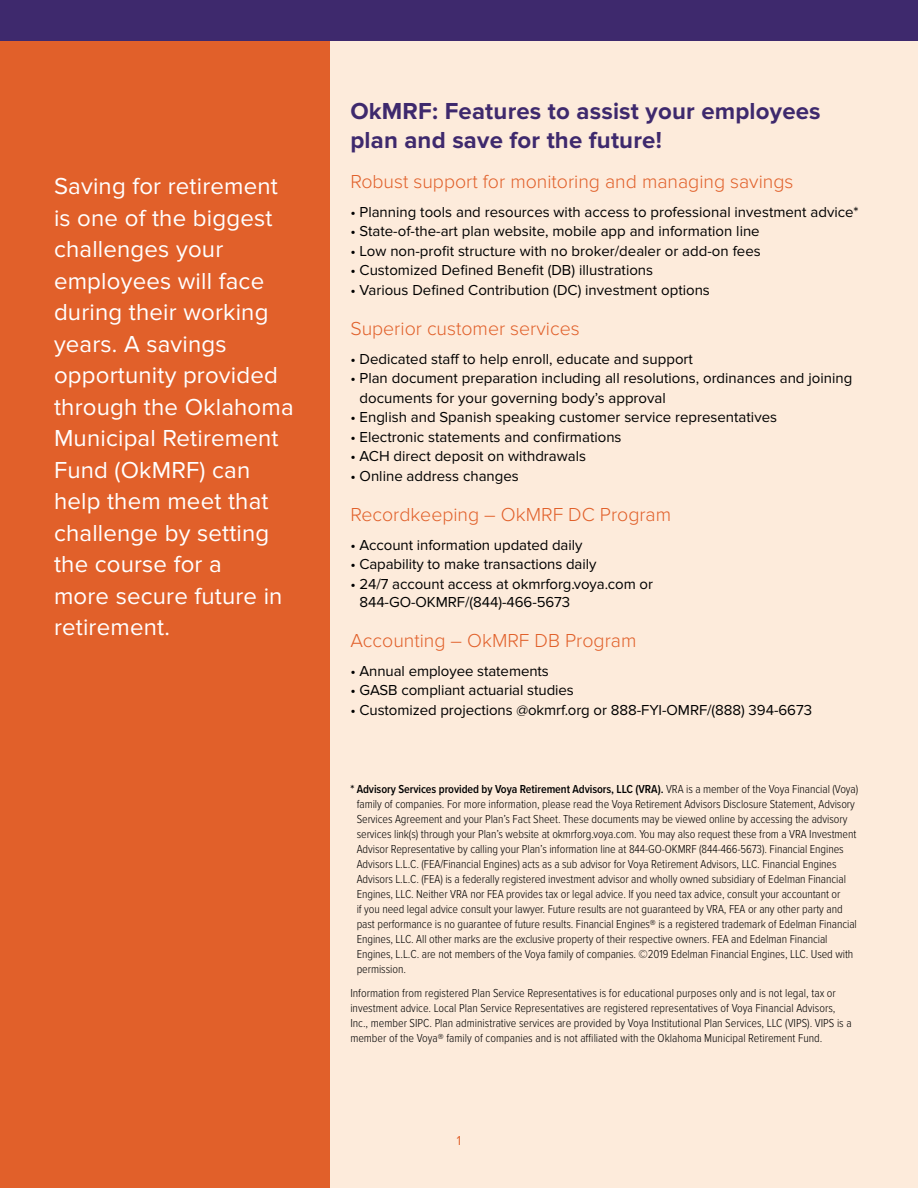
<style>
.page{position:relative;width:918px;height:1188px;background:#fff}
.page>*{position:absolute;margin:0;border:0;box-sizing:border-box;transform-origin:0 0}
.t1{font:24px/31.5px "Proxima Nova";letter-spacing:.01em;color:#fff}
.t2{font:700 24px/28.5px "Proxima Nova";letter-spacing:.01em;color:#3e296d}
.t3{font:300 19.5px "Proxima Nova";color:#e1602a}
.t4{font:15px/19.5px "Proxima Nova";color:#000}
.t5{font:13.5px "Proxima Nova Cond";color:#e1602a}
.t6{font:300 12px/15px "Proxima Nova Cond";letter-spacing:-.005em;color:#000}
.s1{font-weight:600}
</style>
<div class="page">
<div style="left:0;top:40px;width:330px;height:1148px;background:#e1602a"></div>
<div style="left:330px;top:39px;width:587px;height:1149px;background:#fdebdb"></div>
<div style="left:0;top:0;width:918px;height:41px;background:#3e296d"></div>
<p class="t1" style="left:54px;top:171px;width:241px">Saving for retirement is one of the biggest challenges your employees will face during their working years. A savings opportunity provided through the Oklahoma<br>Municipal Retirement<br>Fund (OkMRF) can help them meet that challenge by setting the course for a<br>more secure future in retirement.</p>
<h1 class="t2" style="left:350px;top:98px;width:472px">OkMRF: Features to assist your employees plan and save for the future!</h1>
<h2 class="t3" style="left:350px;top:173px;width:445px">Robust support for monitoring and managing savings</h2>
<p class="t4" style="left:350px;top:202px;width:510px">• Planning tools and resources with access to professional investment advice*</p>
<p class="t4" style="left:350px;top:222px;width:411px">• State-of-the-art plan website, mobile app and information line</p>
<p class="t4" style="left:350px;top:241px;width:412px">• Low non-profit structure with no broker/dealer or add-on fees</p>
<p class="t4" style="left:350px;top:261px;width:304px">• Customized Defined Benefit (DB) illustrations</p>
<p class="t4" style="left:350px;top:280px;width:361px">• Various Defined Contribution (DC) investment options</p>
<h2 class="t3" style="left:350px;top:320px;width:231px">Superior customer services</h2>
<p class="t4" style="left:350px;top:349px;width:344px">• Dedicated staff to help enroll, educate and support</p>
<p class="t4" style="left:360px;top:369px;width:494px;text-indent:-9px">• Plan document preparation including all resolutions, ordinances and joining documents for your governing body’s approval</p>
<p class="t4" style="left:350px;top:408px;width:428px">• English and Spanish speaking customer service representatives</p>
<p class="t4" style="left:350px;top:427px;width:273px">• Electronic statements and confirmations</p>
<p class="t4" style="left:350px;top:447px;width:237px">• ACH direct deposit on withdrawals</p>
<p class="t4" style="left:350px;top:466px;width:170px">• Online address changes</p>
<h2 class="t3" style="left:350px;top:506px;width:322px">Recordkeeping – OkMRF DC Program</h2>
<p class="t4" style="left:350px;top:535px;width:234px">• Account information updated daily</p>
<p class="t4" style="left:350px;top:555px;width:248px">• Capability to make transactions daily</p>
<p class="t4" style="left:359px;top:575px;width:295px;line-height:18px;text-indent:-9px">• 24/7 account access at okmrforg.voya.com or<br>844-GO-OKMRF/(844)-466-5673</p>
<h2 class="t3" style="left:350px;top:632px;width:288px">Accounting – OkMRF DB Program</h2>
<p class="t4" style="left:350px;top:661px;width:200px">• Annual employee statements</p>
<p class="t4" style="left:350px;top:681px;width:225px">• GASB compliant actuarial studies</p>
<p class="t4" style="left:350px;top:700px;width:463px">• Customized projections @okmrf.org or 888-FYI-OMRF/(888) 394-6673</p>
<p class="t6" style="left:357px;top:782px;width:503px;text-indent:-6px"><span class="s1">* Advisory Services provided by Voya Retirement Advisors, LLC (VRA).</span> VRA is a member of the Voya Financial (Voya) family of companies. For more information, please read the Voya Retirement Advisors Disclosure Statement, Advisory Services Agreement and your Plan’s Fact Sheet. These documents may be viewed online by accessing the advisory services link(s) through your Plan’s website at okmrforg.voya.com. You may also request these from a VRA Investment Advisor Representative by calling your Plan’s information line at 844-GO-OKMRF (844-466-5673). Financial Engines Advisors L.L.C. (FEA/Financial Engines) acts as a sub advisor for Voya Retirement Advisors, LLC. Financial Engines Advisors L.L.C. (FEA) is a federally registered investment advisor and wholly owned subsidiary of Edelman Financial Engines, LLC. Neither VRA nor FEA provides tax or legal advice. If you need tax advice, consult your accountant or<br>if you need legal advice consult your lawyer. Future results are not guaranteed by VRA, FEA or any other party and past performance is no guarantee of future results. Financial Engines® is a registered trademark of Edelman Financial Engines, LLC. All other marks are the exclusive property of their respective owners. FEA and Edelman Financial Engines, L.L.C. are not members of the Voya family of companies. ©2019 Edelman Financial Engines, LLC. Used with permission.</p>
<p class="t6" style="left:350px;top:986px;width:503px">Information from registered Plan Service Representatives is for educational purposes only and is not legal, tax or investment advice. Local Plan Service Representatives are registered representatives of Voya Financial Advisors, Inc., member SIPC. Plan administrative services are provided by Voya Institutional Plan Services, LLC (VIPS). VIPS is a member of the Voya® family of companies and is not affiliated with the Oklahoma Municipal Retirement Fund.</p>
<p class="t5" style="left:457px;top:1132px;width:6px">1</p>
</div>
